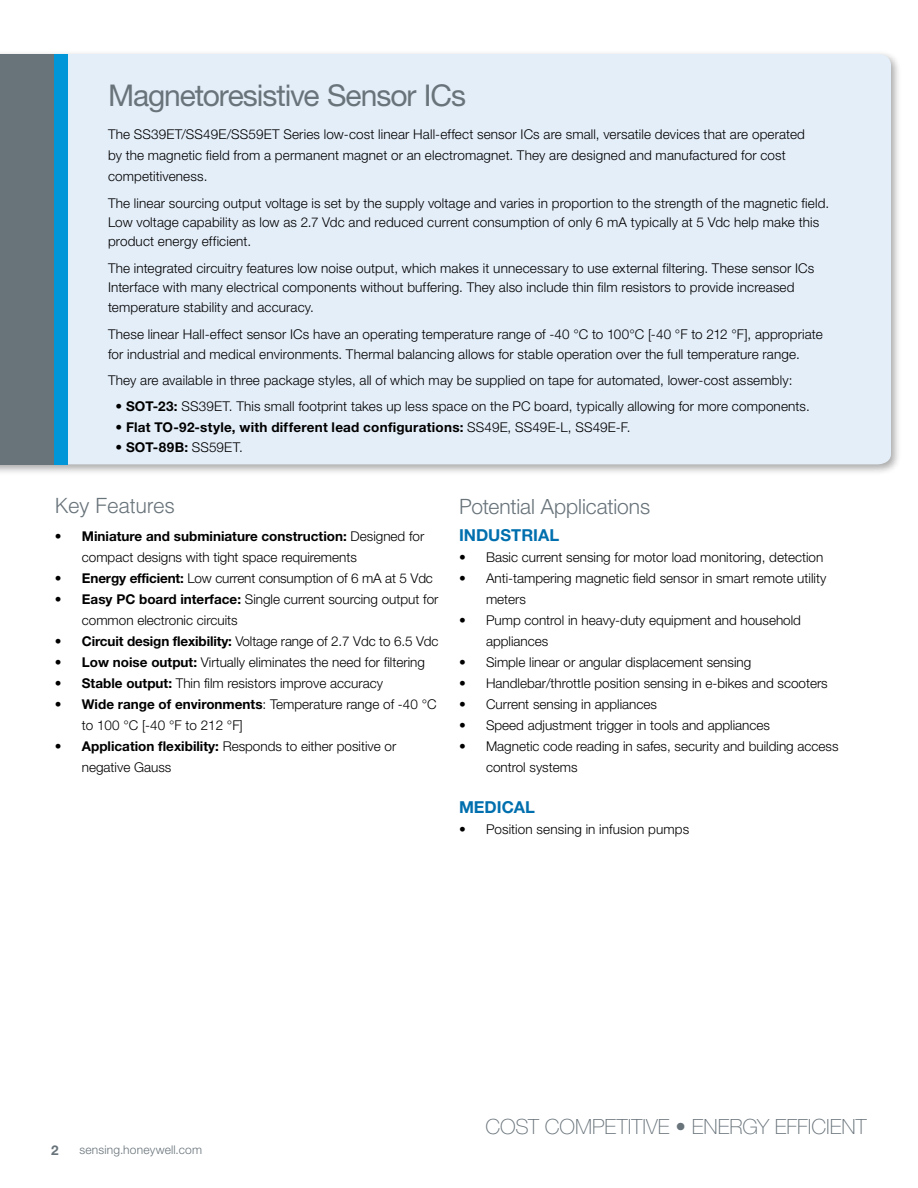
<style>
.page{position:relative;width:918px;height:1188px;background:#fff}
.page>*{position:absolute;margin:0;border:0;box-sizing:border-box;transform-origin:0 0}
.t1{font:30px "Helvetica Neue LT Std";letter-spacing:-.035em;color:#68737a}
.t2{font:100 21px "Helvetica Neue LT Std";color:#68737a}
.t3{font:300 21px "Helvetica Neue LT Std";letter-spacing:-.005em;color:#68737a}
.t4{font:300 21px "Helvetica LT Std";letter-spacing:-.015em;color:#68737a}
.t5{font:700 16.5px "Helvetica Neue LT Std";color:#006fae}
.t6{font:300 13.5px/21px "Helvetica Neue LT Std";letter-spacing:.005em;color:#000}
.t7{font:700 13.5px "Helvetica Neue LT Std";letter-spacing:.02em;color:#000}
.t8{font:700 13.5px "Helvetica Neue LT Std";color:#68737a}
.t9{font:300 12px "Helvetica Neue LT Std";letter-spacing:.015em;color:#68737a}
.s1{font-weight:700}
.s2{font-weight:300}
.s3{font-family:"Helvetica LT Std"}
</style>
<div class="page">
<div style="left:0;top:50px;width:902px;height:426px;background:#000;opacity:.34"></div>
<div style="left:68px;top:54px;width:823px;height:410px;background:#e4eef9"></div>
<div style="left:8px;top:54px;width:60px;height:410px;background:#0096d7"></div>
<div style="left:0;top:54px;width:54px;height:410px;background:#68737a"></div>
<h1 class="t1" style="left:108px;top:78px;width:360px">Magnetoresistive Sensor ICs</h1>
<p class="t6" style="left:108px;top:124px;width:699px">The SS39ET/SS49E/SS59ET Series low-cost linear Hall-effect sensor ICs are small, versatile devices that are operated by the magnetic field from a permanent magnet or an electromagnet. They are designed and manufactured for cost competitiveness.</p>
<p class="t6" style="left:108px;top:193px;width:723px;line-height:19.5px">The linear sourcing output voltage is set by the supply voltage and varies in proportion to the strength of the magnetic field.<br>Low voltage capability as low as 2.7 Vdc and reduced current consumption of only 6 mA typically at 5 Vdc help make this product energy efficient.</p>
<p class="t6" style="left:108px;top:258px;width:708px;line-height:19.5px">The integrated circuitry features low noise output, which makes it unnecessary to use external filtering. These sensor ICs<br>Interface with many electrical components without buffering. They also include thin film resistors to provide increased temperature stability and accuracy.</p>
<p class="t6" style="left:108px;top:325px;width:716px;line-height:19.5px">These linear Hall-effect sensor ICs have an operating temperature range of -40 °C to 100°C [-40 °F to 212 °F], appropriate for industrial and medical environments. Thermal balancing allows for stable operation over the full temperature range.</p>
<p class="t6" style="left:108px;top:370px;width:686px">They are available in three package styles, all of which may be supplied on tape for automated, lower-cost assembly:</p>
<p class="t6" style="left:116px;top:396px;width:696px">• <span class="s1">SOT-23:</span> SS39ET. This small footprint takes up less space on the PC board, typically allowing for more components.</p>
<p class="t7" style="left:116px;top:419px;width:516px"><span class="s2">•</span> Flat TO-92-style, with different lead configurations: <span class="s2">SS49E, SS49E-L, SS49E-F.</span></p>
<p class="t6" style="left:116px;top:436px;width:129px">• <span class="s1">SOT-89B:</span> SS59ET.</p>
<h2 class="t4" style="left:55px;top:492px;width:122px">Key Features</h2>
<p class="t6" style="left:82px;top:525px;width:344px;text-indent:-27px">• <span class="s1">Miniature and subminiature construction:</span> Designed for compact designs with tight space requirements</p>
<p class="t6" style="left:55px;top:567px;width:380px">• <span class="s1">Energy efficient:</span> Low current consumption of 6 mA at 5 Vdc</p>
<p class="t6" style="left:82px;top:588px;width:358px;text-indent:-27px">• <span class="s1">Easy PC board interface:</span> Single current sourcing output for common electronic circuits</p>
<p class="t6" style="left:55px;top:630px;width:385px">• <span class="s1">Circuit design flexibility:</span> Voltage range of 2.7 Vdc to 6.5 Vdc</p>
<p class="t6" style="left:55px;top:651px;width:372px">• <span class="s1">Low noise output:</span> Virtually eliminates the need for filtering</p>
<p class="t6" style="left:55px;top:672px;width:330px">• <span class="s1">Stable output:</span> Thin film resistors improve accuracy</p>
<p class="t6" style="left:82px;top:693px;width:356px;text-indent:-27px">• <span class="s1">Wide range of environments</span>: Temperature range of -40 °C to 100 °C [-40 °F to 212 °F]</p>
<p class="t6" style="left:82px;top:735px;width:316px;text-indent:-27px">• <span class="s1">Application flexibility:</span> Responds to either positive or negative Gauss</p>
<h2 class="t3" style="left:459px;top:494px;width:193px"><span class="s3">P</span>otential Applications</h2>
<p class="t5" style="left:459px;top:525px;width:84px">Industrial</p>
<p class="t6" style="left:459px;top:546px;width:366px">• Basic current sensing for motor load monitoring, detection</p>
<p class="t6" style="left:486px;top:567px;width:342px;text-indent:-27px">• Anti-tampering magnetic field sensor in smart remote utility meters</p>
<p class="t6" style="left:486px;top:609px;width:317px;text-indent:-27px">• Pump control in heavy-duty equipment and household appliances</p>
<p class="t6" style="left:459px;top:651px;width:294px">• Simple linear or angular displacement sensing</p>
<p class="t6" style="left:459px;top:672px;width:370px">• Handlebar/throttle position sensing in e-bikes and scooters</p>
<p class="t6" style="left:459px;top:693px;width:200px">• Current sensing in appliances</p>
<p class="t6" style="left:459px;top:714px;width:313px">• Speed adjustment trigger in tools and appliances</p>
<p class="t6" style="left:486px;top:735px;width:354px;text-indent:-27px">• Magnetic code reading in safes, security and building access control systems</p>
<p class="t5" style="left:459px;top:797px;width:78px">MEDICAL</p>
<p class="t6" style="left:459px;top:818px;width:232px">• Position sensing in infusion pumps</p>
<p class="t8" style="left:51px;top:1142px;width:9px">2</p>
<p class="t9" style="left:79px;top:1143px;width:124px">sensing.honeywell.com</p>
<h2 class="t2" style="left:485px;top:1114px;width:383px">COST COMPETITIVE • ENERGY EFFICIENT</h2>
</div>
